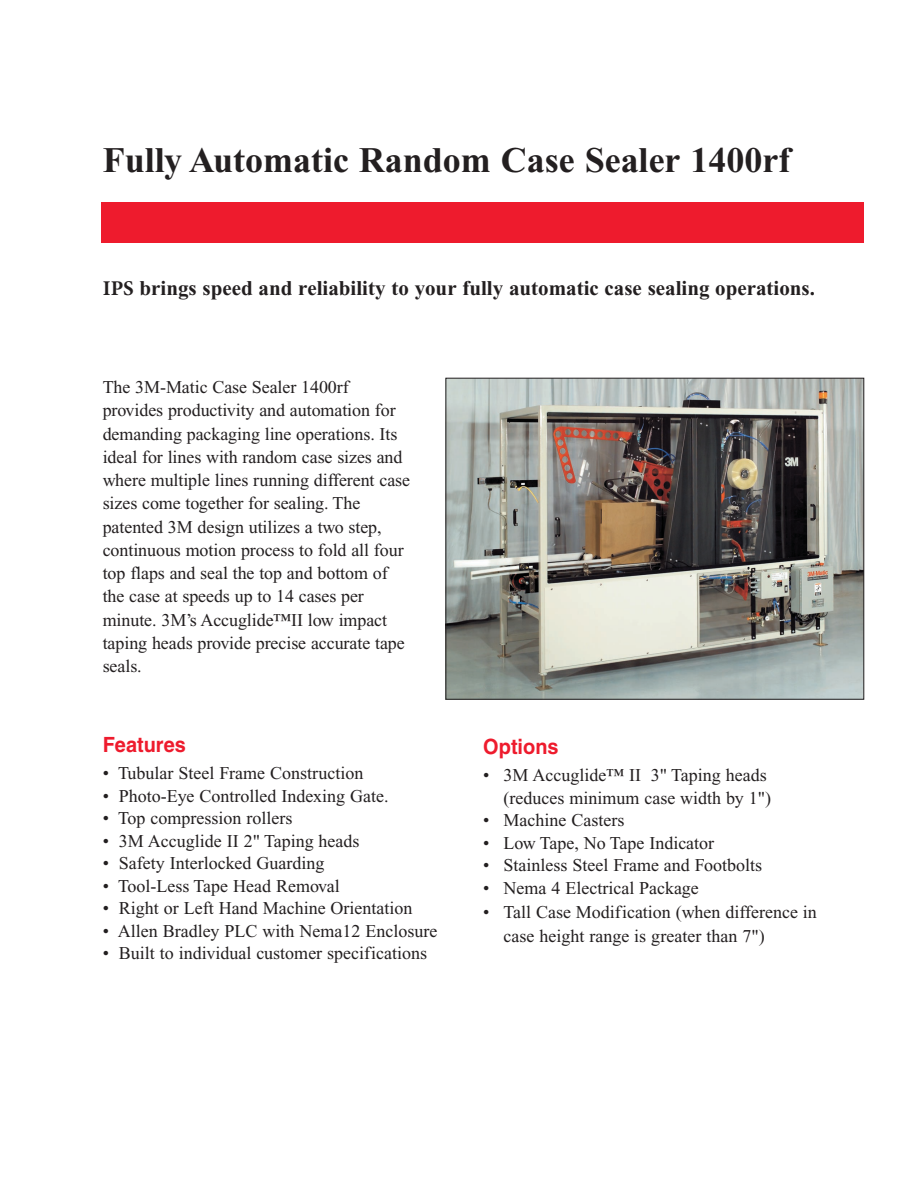
<style>
.page{position:relative;width:918px;height:1188px;background:#fff}
.page>*{position:absolute;margin:0;border:0;box-sizing:border-box;transform-origin:0 0}
.t1{font:700 36px "Times New Roman";color:#231f20}
.t2{font:700 21px "Times New Roman";color:#231f20}
.t3{font:700 21px "Helvetica";color:#ee1b2d;scale:.95 1}
.t4{font:18px/23.2px "Times New Roman";color:#231f20}
.s1{font-family:"Minion Pro"}
</style>
<div class="page">
<div style="left:101px;top:202px;width:763px;height:41px;background:#ee1b2d"></div>
<img style="left:448px;top:380px;width:414px;height:317px">
<div style="left:446px;top:378px;width:418px;height:321px;border:1px solid #231f20"></div>
<h1 class="t1" style="left:103px;top:147px;width:689px">Fully Automatic Random Case Sealer 1400rf</h1>
<p class="t2" style="left:103px;top:281px;width:714px"><span class="s1">IPS</span> brings speed and reliability to your fully automatic case sealing operations.</p>
<p class="t4" style="left:103px;top:377px;width:309px">The 3M-Matic Case Sealer 1400rf provides productivity and automation for demanding packaging line operations. Its ideal for lines with random case sizes and where multiple lines running different case sizes come together for sealing. The patented 3M design utilizes a two step, continuous motion process to fold all four top flaps and seal the top and bottom of the case at speeds up to 14 cases per minute. 3M’s Accuglide™II low impact taping heads provide precise accurate tape seals.</p>
<p class="t3" style="left:103px;top:737px;width:89px">Features</p>
<p class="t4" style="left:103px;top:763px;width:262px">• Tubular Steel Frame Construction</p>
<p class="t4" style="left:103px;top:786px;width:287px">• Photo-Eye Controlled Indexing Gate.</p>
<p class="t4" style="left:103px;top:808px;width:191px">• Top compression rollers</p>
<p class="t4" style="left:103px;top:831px;width:258px">• 3M Accuglide II 2" Taping heads</p>
<p class="t4" style="left:103px;top:853px;width:223px">• Safety Interlocked Guarding</p>
<p class="t4" style="left:103px;top:876px;width:239px">• Tool-Less Tape Head Removal</p>
<p class="t4" style="left:103px;top:898px;width:311px">• Right or Left Hand Machine Orientation</p>
<p class="t4" style="left:103px;top:921px;width:336px">• Allen Bradley PLC with Nema12 Enclosure</p>
<p class="t4" style="left:103px;top:943px;width:326px">• Built to individual customer specifications</p>
<p class="t3" style="left:483px;top:739px;width:81px">Options</p>
<p class="t4" style="left:483px;top:766px;width:289px;line-height:22.5px;text-align:right">• 3M Accuglide™ II 3" Taping heads (reduces minimum case width by 1")</p>
<p class="t4" style="left:483px;top:810px;width:143px">• Machine Casters</p>
<p class="t4" style="left:483px;top:833px;width:233px">• Low Tape, No Tape Indicator</p>
<p class="t4" style="left:483px;top:855px;width:280px">• Stainless Steel Frame and Footbolts</p>
<p class="t4" style="left:483px;top:878px;width:217px">• Nema 4 Electrical Package</p>
<p class="t4" style="left:504px;top:901px;width:315px;line-height:24px;text-indent:-20px">• Tall Case Modification (when difference in case height range is greater than 7")</p>
</div>
